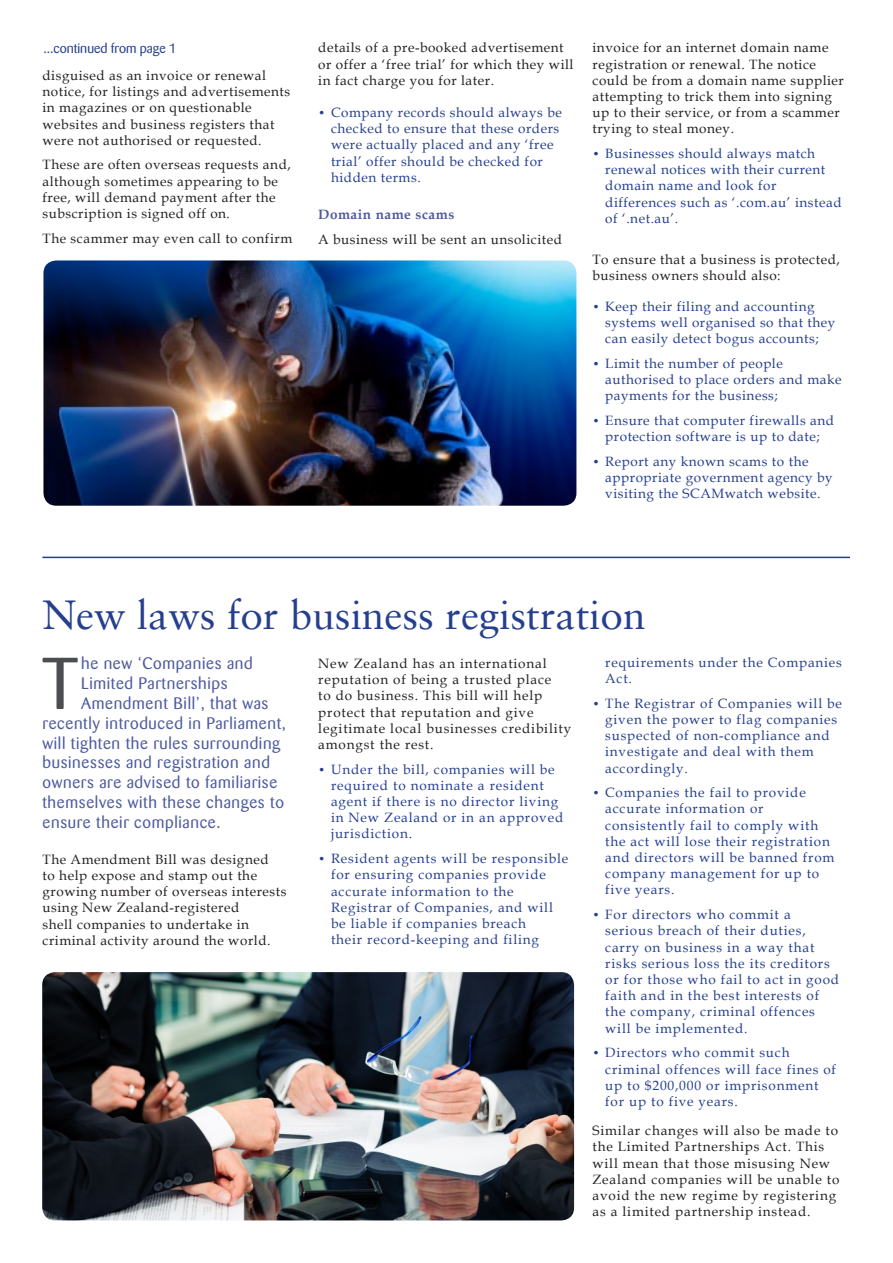
<style>
.page{position:relative;width:893px;height:1263px;background:#fff}
.page>*{position:absolute;margin:0;border:0;box-sizing:border-box;transform-origin:0 0}
.Body_Text_-_1st_Para{font:72.6px "Barmeno";color:#4b4d50}
.Title_-_Article{font:40.5px "Sabon LT";color:#253f8e}
.Body_Text_-_1st_Para-2{font:16.5px "Barmeno";letter-spacing:.04em;color:#4d5a9e}
.Body_Text_-_Bullets{font:13.5px/16.2px "Book Antiqua";letter-spacing:.06em;color:#253f8e}
.Body_Text{font:13.5px/16.2px "Book Antiqua";letter-spacing:.04em;color:#231f20}
.Body_Text_-_Bullets-2{font:13.5px/16.2px "Book Antiqua";letter-spacing:.04em;color:#253f8e}
.Body_Text-2{font:13.5px/16.2px "Book Antiqua";letter-spacing:.06em;color:#231f20}
.Body_Text_-_1st_Para-3{font:13.5px/16.2px "Book Antiqua";letter-spacing:.04em;color:#231f20}
.Body_Text_-_1st_Para-4{font:13.5px/16.2px "Book Antiqua";letter-spacing:.06em;color:#231f20}
.Box_Article_-_Body_T{font:13.5px "Barmeno";color:#253f8e}
.Body_Text_-_Bold_Hig{font:700 13.5px "Book Antiqua";letter-spacing:.04em;color:#4d5a9e}
.s1{font-size:12px}
</style>
<div class="page">
<img style="left:42px;top:972px;width:532px;height:248px">
<hr style="left:42px;top:557px;width:808px;height:1px;background:#253f8e">
<img style="left:43px;top:260px;width:533px;height:246px">
<p class="Box_Article_-_Body_T" style="left:43px;top:40px;width:135px">...continued from page 1</p>
<p class="Body_Text" style="left:43px;top:67px;width:249px">disguised as an invoice or renewal notice, for listings and advertisements in magazines or on questionable websites and business registers that were not authorised or requested.</p>
<p class="Body_Text" style="left:43px;top:156px;width:250px">These are often overseas requests and, although sometimes appearing to be free, will demand payment after the subscription is signed off on.</p>
<p class="Body_Text" style="left:43px;top:230px;width:251px">The scammer may even call to confirm</p>
<p class="Body_Text" style="left:318px;top:39px;width:257px">details of a pre-booked advertisement or offer a ‘free trial’ for which they will in fact charge you for later.</p>
<p class="Body_Text_-_Bullets-2" style="left:331px;top:104px;width:232px;text-indent:-13px"><span class="s1">•</span> Company records should always be checked to ensure that these orders were actually placed and any ‘free trial’ offer should be checked for hidden terms.</p>
<p class="Body_Text_-_Bold_Hig" style="left:318px;top:206px;width:138px">Domain name scams</p>
<p class="Body_Text" style="left:318px;top:231px;width:245px">A business will be sent an unsolicited</p>
<p class="Body_Text" style="left:592px;top:39px;width:253px">invoice for an internet domain name registration or renewal. The notice could be from a domain name supplier attempting to trick them into signing up to their service, or from a scammer trying to steal money.</p>
<p class="Body_Text_-_Bullets-2" style="left:605px;top:145px;width:238px;text-indent:-13px"><span class="s1">•</span> Businesses should always match renewal notices with their current domain name and look for differences such as ‘.com.au’ instead of ‘.net.au’.</p>
<p class="Body_Text" style="left:592px;top:251px;width:249px">To ensure that a business is protected, business owners should also:</p>
<p class="Body_Text_-_Bullets-2" style="left:605px;top:298px;width:232px;text-indent:-13px"><span class="s1">•</span> Keep their filing and accounting systems well organised so that they can easily detect bogus accounts;</p>
<p class="Body_Text_-_Bullets-2" style="left:605px;top:355px;width:238px;text-indent:-13px"><span class="s1">•</span> Limit the number of people authorised to place orders and make payments for the business;</p>
<p class="Body_Text_-_Bullets-2" style="left:592px;top:412px;width:243px;text-align:center"><span class="s1">•</span> Ensure that computer firewalls and protection software is up to date;</p>
<p class="Body_Text_-_Bullets-2" style="left:605px;top:453px;width:229px;text-indent:-13px"><span class="s1">•</span> Report any known scams to the appropriate government agency by visiting the SCAMwatch website.</p>
<p class="Title_-_Article" style="left:42px;top:591px;width:605px">New laws for business registration</p>
<p class="Body_Text_-_1st_Para" style="left:42px;top:642px;width:38px">T</p>
<p class="Body_Text_-_1st_Para-2" style="left:81px;top:654px;width:173px">he new ‘Companies and</p>
<p class="Body_Text_-_1st_Para-2" style="left:81px;top:674px;width:148px">Limited Partnerships</p>
<p class="Body_Text_-_1st_Para-2" style="left:81px;top:694px;width:189px">Amendment Bill’, that was</p>
<p class="Body_Text_-_1st_Para-2" style="left:43px;top:713px;width:245px">recently introduced in Parliament,</p>
<p class="Body_Text_-_1st_Para-2" style="left:43px;top:733px;width:239px">will tighten the rules surrounding</p>
<p class="Body_Text_-_1st_Para-2" style="left:43px;top:753px;width:229px">businesses and registration and</p>
<p class="Body_Text_-_1st_Para-2" style="left:43px;top:773px;width:236px">owners are advised to familiarise</p>
<p class="Body_Text_-_1st_Para-2" style="left:43px;top:793px;width:243px">themselves with these changes to</p>
<p class="Body_Text_-_1st_Para-2" style="left:43px;top:812px;width:180px">ensure their compliance.</p>
<p class="Body_Text_-_1st_Para-3" style="left:43px;top:851px;width:245px">The Amendment Bill was designed<br>to help expose and stamp out the growing number of overseas interests using New Zealand-registered<br>shell companies to undertake in criminal activity around the world.</p>
<p class="Body_Text_-_1st_Para-4" style="left:318px;top:655px;width:254px">New Zealand has an international reputation of being a trusted place<br>to do business. This bill will help protect that reputation and give legitimate local businesses credibility amongst the rest.</p>
<p class="Body_Text_-_Bullets" style="left:331px;top:761px;width:234px;text-indent:-13px"><span class="s1">•</span> Under the bill, companies will be required to nominate a resident agent if there is no director living in New Zealand or in an approved jurisdiction.</p>
<p class="Body_Text_-_Bullets" style="left:331px;top:850px;width:239px;text-indent:-13px"><span class="s1">•</span> Resident agents will be responsible for ensuring companies provide accurate information to the<br>Registrar of Companies, and will be liable if companies breach<br>their record-keeping and filing</p>
<p class="Body_Text_-_Bullets" style="left:605px;top:654px;width:238px">requirements under the Companies<br>Act.</p>
<p class="Body_Text_-_Bullets" style="left:605px;top:695px;width:238px;text-indent:-13px"><span class="s1">•</span> The Registrar of Companies will be given the power to flag companies suspected of non-compliance and investigate and deal with them accordingly.</p>
<p class="Body_Text_-_Bullets" style="left:605px;top:784px;width:231px;text-indent:-13px"><span class="s1">•</span> Companies the fail to provide accurate information or consistently fail to comply with the act will lose their registration and directors will be banned from company management for up to five years.</p>
<p class="Body_Text_-_Bullets" style="left:605px;top:906px;width:235px;text-indent:-13px"><span class="s1">•</span> For directors who commit a serious breach of their duties, carry on business in a way that risks serious loss the its creditors or for those who fail to act in good faith and in the best interests of the company, criminal offences will be implemented.</p>
<p class="Body_Text_-_Bullets" style="left:605px;top:1044px;width:232px;text-indent:-13px"><span class="s1">•</span> Directors who commit such criminal offences will face fines of up to $200,000 or imprisonment for up to five years.</p>
<p class="Body_Text-2" style="left:592px;top:1122px;width:248px">Similar changes will also be made to the Limited Partnerships Act. This will mean that those misusing New Zealand companies will be unable to avoid the new regime by registering as a limited partnership instead.</p>
</div>
